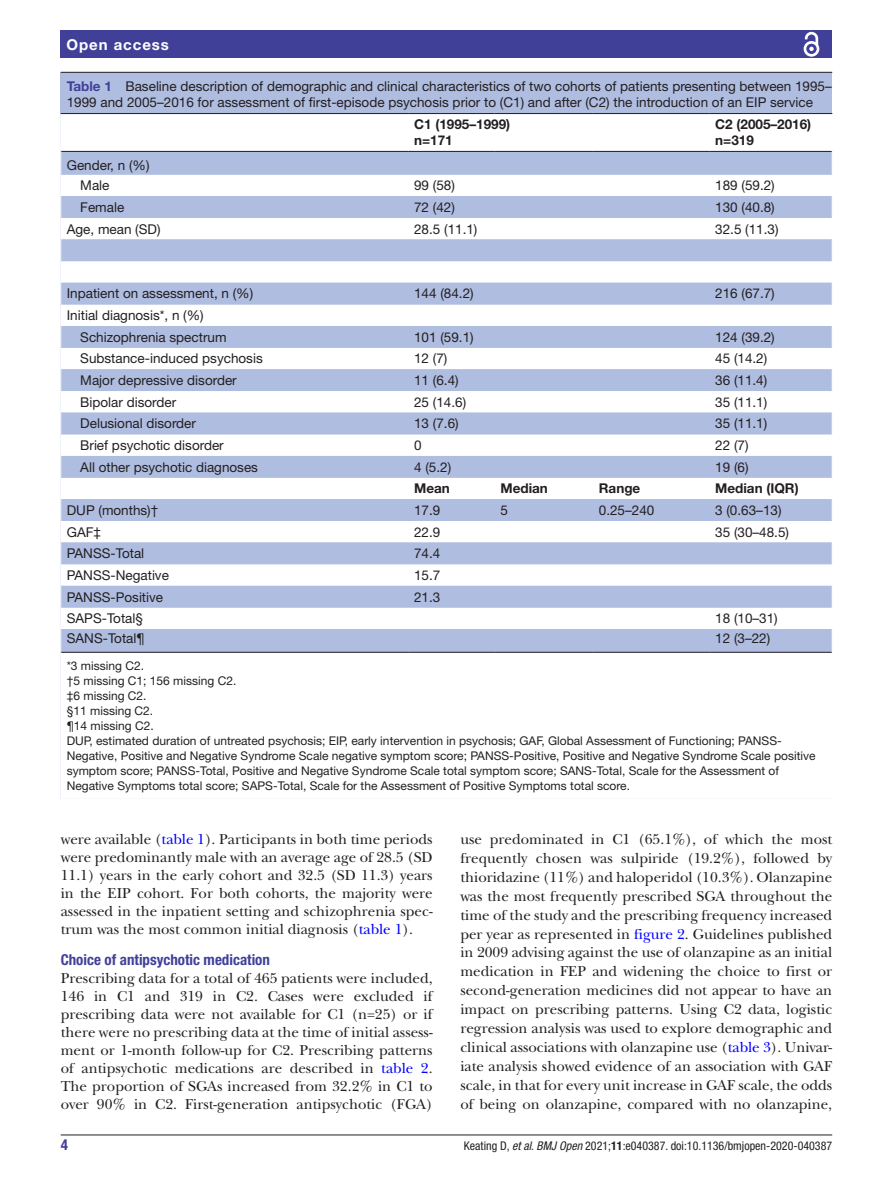
<style>
.page{position:relative;width:893px;height:1191px;background:#fff}
.page>*{position:absolute;margin:0;border:0;box-sizing:border-box;transform-origin:0 0}
.t1{font:15px/18.9px "New Baskerville";color:#231f20;text-align:justify}
.t2{font:700 condensed 15px "Helvetica Neue LT Std";color:#414099}
.t3{font:700 15px "Helvetica Neue LT Std";letter-spacing:.065em;color:#fff}
.t4{font:13.5px/16.5px "Helvetica Neue LT Std";color:#231f20}
.t5{font:700 13.5px/16.2px "Helvetica Neue LT Std";color:#231f20}
.t6{font:12px/15px "Helvetica Neue LT Std";color:#231f20}
.t7{font:condensed 12px "Helvetica Neue LT Std";color:#231f20}
.s1{font-weight:700;color:#414099}
.s2{color:#00f}
.s3{font-style:italic}
.s4{font-weight:700}
</style>
<div class="page">
<hr style="left:61px;top:1134px;width:771px;height:1px;background:#231f20">
<div style="left:61px;top:31px;width:771px;height:27px;background:#414099"></div>
<svg style="left:803px;top:31px;width:17px;height:26px"></svg>
<div style="left:61px;top:73px;width:771px;height:726px;background:#afbde1"></div>
<hr style="left:61px;top:72px;width:771px;height:1px;background:#231f20">
<div style="left:61px;top:114px;width:771px;height:685px;background:#fff"></div>
<svg style="left:61px;top:152px;width:771px;height:500px"></svg>
<hr style="left:61px;top:113px;width:347px;height:1px;background:#231f20">
<hr style="left:61px;top:151px;width:347px;height:1px;background:#231f20">
<hr style="left:408px;top:113px;width:86px;height:1px;background:#231f20">
<hr style="left:494px;top:113px;width:99px;height:1px;background:#231f20">
<hr style="left:593px;top:113px;width:116px;height:1px;background:#231f20">
<hr style="left:408px;top:151px;width:86px;height:1px;background:#231f20">
<hr style="left:494px;top:151px;width:99px;height:1px;background:#231f20">
<hr style="left:593px;top:151px;width:116px;height:1px;background:#231f20">
<hr style="left:709px;top:113px;width:123px;height:1px;background:#231f20">
<hr style="left:709px;top:151px;width:123px;height:1px;background:#231f20">
<hr style="left:408px;top:652px;width:86px;height:1px;background:#231f20">
<hr style="left:494px;top:652px;width:99px;height:1px;background:#231f20">
<hr style="left:593px;top:652px;width:116px;height:1px;background:#231f20">
<hr style="left:709px;top:652px;width:123px;height:1px;background:#231f20">
<hr style="left:61px;top:652px;width:347px;height:1px;background:#231f20">
<svg style="left:60px;top:151px;width:1px;height:501px"></svg>
<hr style="left:67px;top:669px;width:765px;height:1px;background:#fff">
<hr style="left:67px;top:684px;width:765px;height:1px;background:#fff">
<hr style="left:67px;top:699px;width:765px;height:1px;background:#fff">
<hr style="left:67px;top:714px;width:765px;height:1px;background:#fff">
<hr style="left:67px;top:729px;width:765px;height:1px;background:#fff">
<hr style="left:67px;top:789px;width:765px;height:1px;background:#fff">
<p class="t3" style="left:66px;top:35px;width:104px">Open access</p>
<p class="t4" style="left:67px;top:77px;width:767px"><span class="s1">Table 1</span> Baseline description of demographic and clinical characteristics of two cohorts of patients presenting between 1995–<br>1999 and 2005–2016 for assessment of first-episode psychosis prior to (C1) and after (C2) the introduction of an EIP service</p>
<p class="t5" style="left:414px;top:116px;width:98px">C1 (1995–1999) n=171</p>
<p class="t5" style="left:715px;top:116px;width:98px">C2 (2005–2016) n=319</p>
<p class="t4" style="left:80px;top:155px;width:71px;line-height:20.1px;text-indent:-14px">Gender, n (%)<br>Male</p>
<p class="t4" style="left:414px;top:177px;width:42px">99 (58)</p>
<p class="t4" style="left:715px;top:177px;width:61px">189 (59.2)</p>
<p class="t4" style="left:80px;top:199px;width:46px">Female</p>
<p class="t4" style="left:414px;top:199px;width:42px">72 (42)</p>
<p class="t4" style="left:715px;top:199px;width:61px">130 (40.8)</p>
<p class="t4" style="left:67px;top:220px;width:95px">Age, mean (SD)</p>
<p class="t4" style="left:414px;top:220px;width:65px">28.5 (11.1)</p>
<p class="t4" style="left:715px;top:220px;width:65px">32.5 (11.3)</p>
<p class="t4" style="left:67px;top:285px;width:188px">Inpatient on assessment, n (%)</p>
<p class="t4" style="left:414px;top:285px;width:61px">144 (84.2)</p>
<p class="t4" style="left:715px;top:285px;width:61px">216 (67.7)</p>
<p class="t4" style="left:80px;top:304px;width:148px;line-height:21.6px;text-indent:-14px">Initial diagnosis*, n (%)<br>Schizophrenia spectrum</p>
<p class="t4" style="left:414px;top:328px;width:61px">101 (59.1)</p>
<p class="t4" style="left:715px;top:328px;width:61px">124 (39.2)</p>
<p class="t4" style="left:80px;top:350px;width:184px">Substance-induced psychosis</p>
<p class="t4" style="left:414px;top:350px;width:35px">12 (7)</p>
<p class="t4" style="left:715px;top:350px;width:54px">45 (14.2)</p>
<p class="t4" style="left:80px;top:372px;width:158px">Major depressive disorder</p>
<p class="t4" style="left:414px;top:372px;width:46px">11 (6.4)</p>
<p class="t4" style="left:715px;top:372px;width:54px">36 (11.4)</p>
<p class="t4" style="left:80px;top:393px;width:97px">Bipolar disorder</p>
<p class="t4" style="left:414px;top:393px;width:54px">25 (14.6)</p>
<p class="t4" style="left:715px;top:393px;width:54px">35 (11.1)</p>
<p class="t4" style="left:80px;top:415px;width:117px">Delusional disorder</p>
<p class="t4" style="left:414px;top:415px;width:46px">13 (7.6)</p>
<p class="t4" style="left:715px;top:415px;width:54px">35 (11.1)</p>
<p class="t4" style="left:80px;top:437px;width:145px">Brief psychotic disorder</p>
<p class="t4" style="left:414px;top:437px;width:9px">0</p>
<p class="t4" style="left:715px;top:437px;width:35px">22 (7)</p>
<p class="t4" style="left:80px;top:458px;width:179px">All other psychotic diagnoses</p>
<p class="t4" style="left:414px;top:458px;width:39px">4 (5.2)</p>
<p class="t4" style="left:715px;top:458px;width:35px">19 (6)</p>
<p class="t5" style="left:414px;top:480px;width:37px">Mean</p>
<p class="t5" style="left:500px;top:480px;width:49px">Median</p>
<p class="t5" style="left:599px;top:480px;width:43px">Range</p>
<p class="t5" style="left:715px;top:480px;width:85px">Median (IQR)</p>
<p class="t4" style="left:67px;top:502px;width:93px">DUP (months)†</p>
<p class="t4" style="left:414px;top:502px;width:28px">17.9</p>
<p class="t4" style="left:500px;top:502px;width:9px">5</p>
<p class="t4" style="left:599px;top:502px;width:57px">0.25–240</p>
<p class="t4" style="left:715px;top:502px;width:68px">3 (0.63–13)</p>
<p class="t4" style="left:67px;top:523px;width:36px">GAF‡</p>
<p class="t4" style="left:414px;top:523px;width:28px">22.9</p>
<p class="t4" style="left:715px;top:523px;width:75px">35 (30–48.5)</p>
<p class="t4" style="left:67px;top:545px;width:79px">PANSS-Total</p>
<p class="t4" style="left:414px;top:545px;width:28px">74.4</p>
<p class="t4" style="left:67px;top:566px;width:104px">PANSS-Negative</p>
<p class="t4" style="left:414px;top:566px;width:28px">15.7</p>
<p class="t4" style="left:67px;top:588px;width:98px">PANSS-Positive</p>
<p class="t4" style="left:414px;top:588px;width:28px">21.3</p>
<p class="t4" style="left:67px;top:610px;width:78px">SAPS-Total§</p>
<p class="t4" style="left:715px;top:610px;width:64px">18 (10–31)</p>
<p class="t4" style="left:67px;top:630px;width:79px">SANS-Total¶</p>
<p class="t4" style="left:715px;top:630px;width:57px">12 (3–22)</p>
<p class="t6" style="left:67px;top:658px;width:750px">*3 missing C2.<br>†5 missing C1; 156 missing C2.<br>‡6 missing C2.<br>§11 missing C2.<br>¶14 missing C2.<br>DUP, estimated duration of untreated psychosis; EIP, early intervention in psychosis; GAF, Global Assessment of Functioning; PANSS-Negative, Positive and Negative Syndrome Scale negative symptom score; PANSS-Positive, Positive and Negative Syndrome Scale positive symptom score; PANSS-Total, Positive and Negative Syndrome Scale total symptom score; SANS-Total, Scale for the Assessment of Negative Symptoms total score; SAPS-Total, Scale for the Assessment of Positive Symptoms total score.</p>
<p class="t1" style="left:61px;top:830px;width:373px;line-height:18px">were available (<span class="s2">table 1</span>). Participants in both time periods were predominantly male with an average age of 28.5 (SD 11.1) years in the early cohort and 32.5 (SD 11.3) years in the EIP cohort. For both cohorts, the majority were assessed in the inpatient setting and schizophrenia spec&shy;trum was the most common initial diagnosis (<span class="s2">table 1</span>).</p>
<p class="t2" style="left:61px;top:951px;width:211px">Choice of antipsychotic medication</p>
<p class="t1" style="left:61px;top:969px;width:373px;line-height:18px">Prescribing data for a total of 465 patients were included, 146 in C1 and 319 in C2. Cases were excluded if prescribing data were not available for C1 (n=25) or if there were no prescribing data at the time of initial assess&shy;ment or 1-month follow-up for C2. Prescribing patterns of antipsychotic medications are described in <span class="s2">table 2</span>.<br>The proportion of SGAs increased from 32.2% in C1 to over 90% in C2. First-generation antipsychotic (FGA)</p>
<p class="t1" style="left:460px;top:829px;width:373px">use predominated in C1 (65.1%), of which the most frequently chosen was sulpiride (19.2%), followed by thioridazine (11%) and haloperidol (10.3%). Olanzapine was the most frequently prescribed SGA throughout the time of the study and the prescribing frequency increased per year as represented in <span class="s2">figure 2</span>. Guidelines published in 2009 advising against the use of olanzapine as an initial medication in FEP and widening the choice to first or second-generation medicines did not appear to have an impact on prescribing patterns. Using C2 data, logistic regression analysis was used to explore demographic and clinical associations with olanzapine use (<span class="s2">table 3</span>). Univar&shy;iate analysis showed evidence of an association with GAF scale, in that for every unit increase in GAF scale, the odds of being on olanzapine, compared with no olanzapine,</p>
<p class="t2" style="left:61px;top:1135px;width:9px">4</p>
<p class="t7" style="left:464px;top:1138px;width:370px">Keating D, <span class="s3">et al</span>. <span class="s3">BMJ Open</span> 2021;<span class="s4">11</span>:e040387. doi:10.1136/bmjopen-2020-040387</p>
</div>
